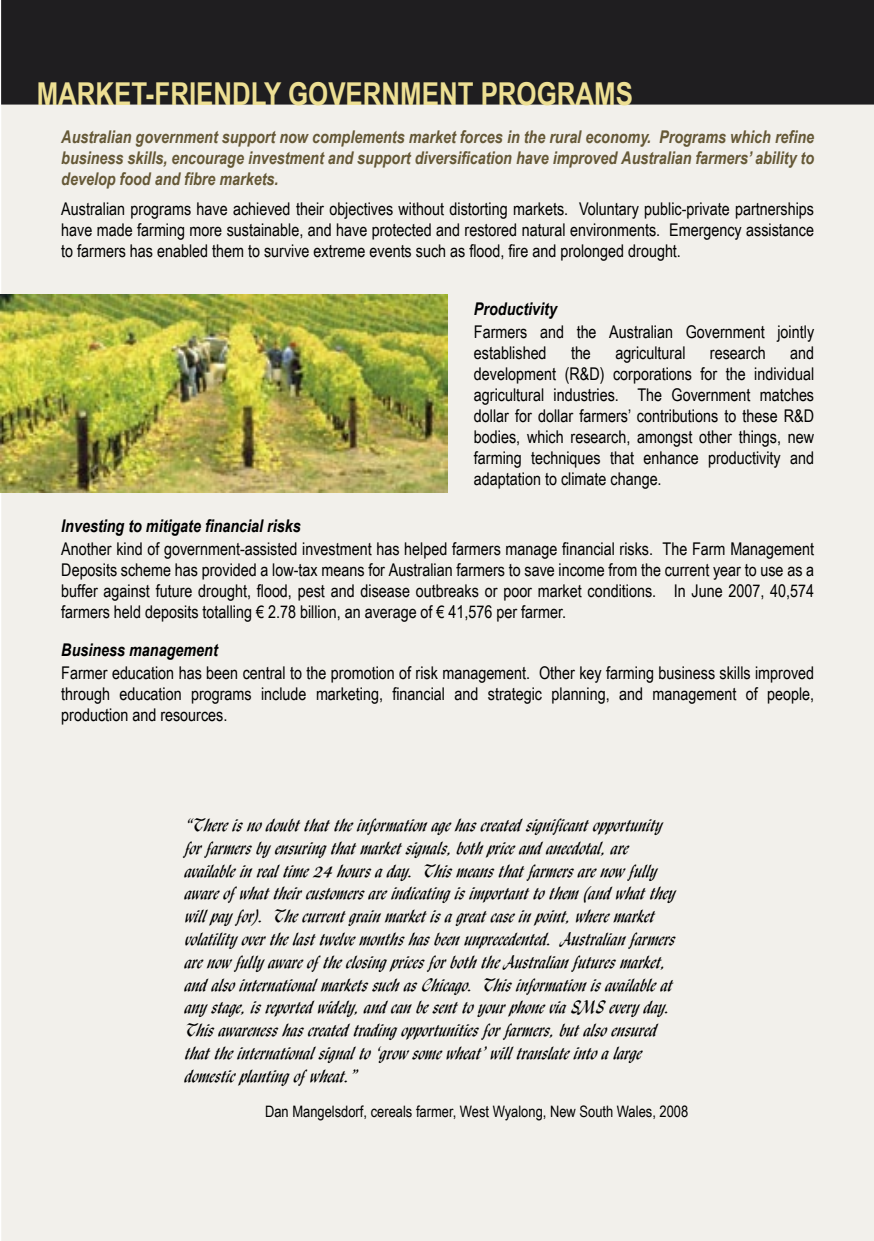
<style>
.page{position:relative;width:874px;height:1241px;background:#fff}
.page>*{position:absolute;margin:0;border:0;box-sizing:border-box;transform-origin:0 0}
.t1{font:700 31.5px "Arial Narrow";color:#eddf93}
.t2{font:17.5px/21px "Arial Narrow";color:#000}
.t3{font:17.5px/22.8px "Lydian Cursive BT";color:#000}
.t4{font:italic 700 17.5px/21px "Arial Narrow";color:#655836;text-align:justify}
.t5{font:15.75px "Arial Narrow";color:#000}
.s1{font-weight:700;font-style:italic}
</style>
<div class="page">
<div style="left:1px;top:0;width:872px;height:1240px;background:#f2f0eb"></div>
<div style="left:1px;top:0;width:872px;height:104px;background:#1f1e20"></div>
<img style="left:1px;top:294px;width:446px;height:199px">
<p class="t1" style="left:37px;top:70px;width:597px">MARKET-FRIENDLY GOVERNMENT PROGRAMS</p>
<p class="t4" style="left:61px;top:126px;width:754px">Australian government support now complements market forces in the rural economy. Programs which refine business skills, encourage investment and support diversification have improved Australian farmers’ ability to develop food and fibre markets.</p>
<p class="t2" style="left:61px;top:198px;width:754px;text-align:justify">Australian programs have achieved their objectives without distorting markets. Voluntary public-private partnerships have made farming more sustainable, and have protected and restored natural environments. Emergency assistance to farmers has enabled them to survive extreme events such as flood, fire and prolonged drought.</p>
<p class="t2" style="left:473px;top:296px;width:341px;line-height:22.8px"><span class="s1">Productivity<br></span>Farmers and the Australian Government jointly</p>
<p class="t2" style="left:473px;top:341px;width:74px">established</p>
<p class="t2" style="left:570px;top:341px;width:21px">the</p>
<p class="t2" style="left:615px;top:341px;width:72px">agricultural</p>
<p class="t2" style="left:709px;top:341px;width:57px">research</p>
<p class="t2" style="left:473px;top:341px;width:341px;text-align:justify;text-indent:316px">and development (R&amp;D) corporations for the individual agricultural industries. The Government matches dollar for dollar farmers’ contributions to these R&amp;D bodies, which research, amongst other things, new farming techniques that enhance productivity and adaptation to climate change.</p>
<p class="t2" style="left:61px;top:513px;width:754px;line-height:22.8px"><span class="s1">Investing to mitigate financial risks<br></span>Another kind of government-assisted investment has helped farmers manage financial risks. The Farm Management</p>
<p class="t2" style="left:61px;top:558px;width:754px;text-align:justify">Deposits scheme has provided a low-tax means for Australian farmers to save income from the current year to use as a buffer against future drought, flood, pest and disease outbreaks or poor market conditions. In June 2007, 40,574 farmers held deposits totalling € 2.78 billion, an average of € 41,576 per farmer.</p>
<p class="t2" style="left:61px;top:638px;width:754px;line-height:22.8px"><span class="s1">Business management<br></span>Farmer education has been central to the promotion of risk management. Other key farming business skills improved</p>
<p class="t2" style="left:61px;top:682px;width:754px">through education programs include marketing, financial and strategic planning, and management of people, production and resources.</p>
<p class="t3" style="left:185px;top:813px;width:492px">“There is no doubt that the information age has created significant opportunity for farmers by ensuring that market signals, both price and anecdotal, are available in real time 24 hours a day. This means that farmers are now fully aware of what their customers are indicating is important to them (and what they will pay for). The current grain market is a great case in point, where market volatility over the last twelve months has been unprecedented. Australian farmers are now fully aware of the closing prices for both the Australian futures market, and also international markets such as Chicago. This information is available at any stage, is reported widely, and can be sent to your phone via SMS every day.<br>This awareness has created trading opportunities for farmers, but also ensured that the international signal to ‘grow some wheat’ will translate into a large domestic planting of wheat.”</p>
<p class="t5" style="left:265px;top:1099px;width:424px">Dan Mangelsdorf, cereals farmer, West Wyalong, New South Wales, 2008</p>
</div>
